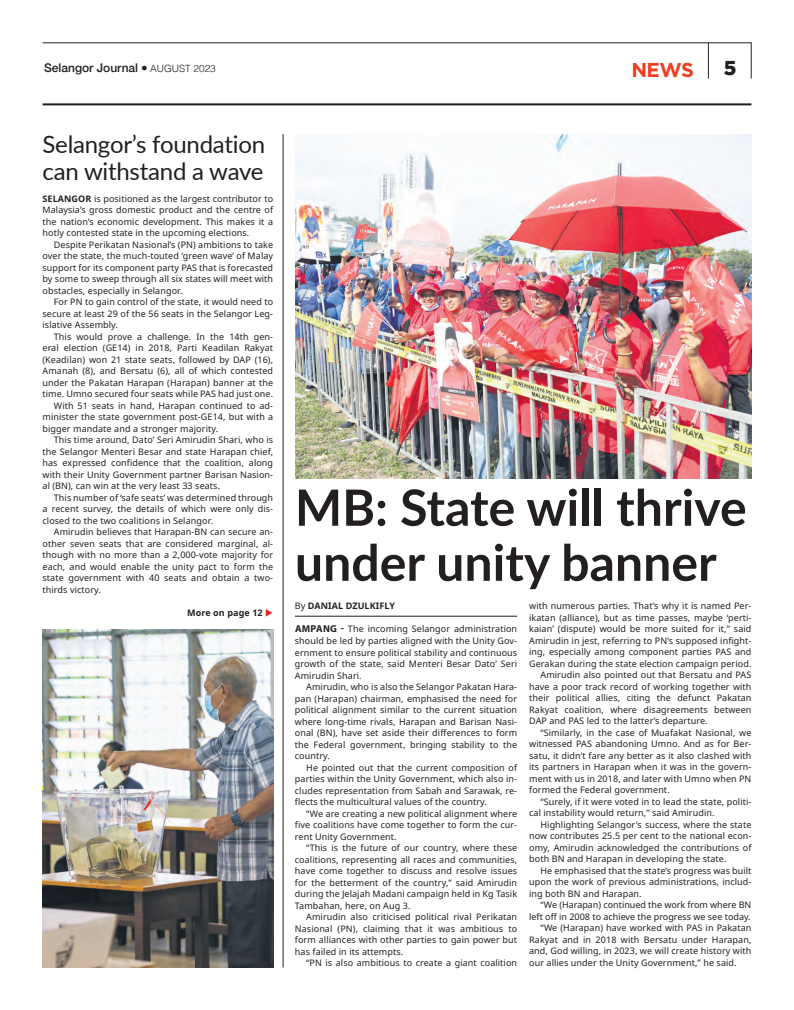
<style>
.page{position:relative;width:794px;height:1010px;background:#fff}
.page>*{position:absolute;margin:0;border:0;box-sizing:border-box;transform-origin:0 0}
._1st_LEAD{font:700 50px/55px "Lato";color:#231f20}
._2nd_lead{font:24px/27px "Lato";letter-spacing:-.01em;color:#231f20}
.t1{font:700 20px "Gotham";color:#ef3e22}
.t2{font:900 20px "Gotham";color:#231f20}
.t3{font:500 12px "Helvetica Neue";color:#231f20}
.BODYTEXT{font:9px/11.5px "Noto Sans";letter-spacing:.01em;color:#231f20;text-align:justify}
.Intro_Bold{font:9px/11.5px "Noto Sans";letter-spacing:.01em;color:#231f20;text-align:justify}
.Ruler{font:700 9px "Noto Sans";letter-spacing:.01em;color:#231f20}
.BODYTEXT-2{font:700 9px "Noto Sans";letter-spacing:.01em;color:#231f20}
.s1{font-family:"Helvetica";font-weight:300;font-size:10px}
.s2{font-weight:700}
.s3{color:#ee1d23}
.s4{font-weight:400}
.s5{font-family:"Myriad Pro";font-weight:700;font-size:10px}
</style>
<div class="page">
<hr style="left:43px;top:43px;width:708px;height:1px;background:#231f20">
<hr style="left:43px;top:103px;width:708px;height:2px;background:#231f20">
<hr style="left:751px;top:43px;width:1px;height:36px;background:#231f20">
<hr style="left:708px;top:43px;width:1px;height:36px;background:#231f20">
<img style="left:295px;top:134px;width:456px;height:344px">
<hr style="left:295px;top:616px;width:222px;height:1px;background:#231f20">
<hr style="left:283px;top:134px;width:1px;height:833px;background:#231f20">
<img style="left:43px;top:629px;width:230px;height:338px">
<p class="t3" style="left:44px;top:58px;width:173px">Selangor Journal ● <span class="s1">AUGUST 2023</span></p>
<p class="t1" style="left:631px;top:56px;width:64px">NEWS</p>
<p class="t2" style="left:724px;top:56px;width:14px">5</p>
<p class="_2nd_lead" style="left:43px;top:130px;width:224px">Selangor’s foundation can withstand a wave</p>
<p class="BODYTEXT" style="left:43px;top:193px;width:232px"><span class="s2">SELANGOR</span> is positioned as the largest contributor to Malaysia’s gross domestic product and the centre of the nation’s economic development. This makes it a hotly contested state in the upcoming elections.</p>
<p class="BODYTEXT" style="left:43px;top:239px;width:232px;text-indent:11px">Despite Perikatan Nasional’s (PN) ambitions to take over the state, the much-touted ‘green wave’ of Malay support for its component party PAS that is forecasted by some to sweep through all six states will meet with obstacles, especially in Selangor.</p>
<p class="BODYTEXT" style="left:43px;top:296px;width:232px;text-indent:11px">For PN to gain control of the state, it would need to secure at least 29 of the 56 seats in the Selangor Leg&shy;islative Assembly.</p>
<p class="BODYTEXT" style="left:43px;top:331px;width:232px;text-indent:11px">This would prove a challenge. In the 14th gen&shy;eral election (GE14) in 2018, Parti Keadilan Rakyat (Keadilan) won 21 state seats, followed by DAP (16), Amanah (8), and Bersatu (6), all of which contested under the Pakatan Harapan (Harapan) banner at the time. Umno secured four seats while PAS had just one.</p>
<p class="BODYTEXT" style="left:43px;top:400px;width:232px;text-indent:11px">With 51 seats in hand, Harapan continued to ad&shy;minister the state government post-GE14, but with a bigger mandate and a stronger majority.</p>
<p class="BODYTEXT" style="left:43px;top:434px;width:232px;text-indent:11px">This time around, Dato’ Seri Amirudin Shari, who is the Selangor Menteri Besar and state Harapan chief, has expressed confidence that the coalition, along with their Unity Government partner Barisan Nasion&shy;al (BN), can win at the very least 33 seats.</p>
<p class="BODYTEXT" style="left:43px;top:492px;width:232px;text-indent:11px">This number of ‘safe seats’ was determined through a recent survey, the details of which were only dis&shy;closed to the two coalitions in Selangor.</p>
<p class="BODYTEXT" style="left:43px;top:526px;width:232px;text-indent:11px">Amirudin believes that Harapan-BN can secure an&shy;other seven seats that are considered marginal, al&shy;though with no more than a 2,000-vote majority for each, and would enable the unity pact to form the state government with 40 seats and obtain a two&shy;thirds victory.</p>
<p class="BODYTEXT-2" style="left:187px;top:606px;width:87px">More on page 12 <span class="s3">◆</span></p>
<p class="_1st_LEAD" style="left:295px;top:477px;width:453px">MB: State will thrive under unity banner</p>
<p class="Ruler" style="left:295px;top:599px;width:102px"><span class="s4">By</span> DANIAL DZULKIFLY</p>
<p class="Intro_Bold" style="left:295px;top:623px;width:224px"><span class="s5">AMPANG -</span> The incoming Selangor administration should be led by parties aligned with the Unity Gov&shy;ernment to ensure political stability and continuous growth of the state, said Menteri Besar Dato’ Seri Amirudin Shari.</p>
<p class="BODYTEXT" style="left:295px;top:681px;width:224px;text-indent:11px">Amirudin, who is also the Selangor Pakatan Hara&shy;pan (Harapan) chairman, emphasised the need for political alignment similar to the current situation where long-time rivals, Harapan and Barisan Nasi&shy;onal (BN), have set aside their differences to form the Federal government, bringing stability to the country.</p>
<p class="BODYTEXT" style="left:295px;top:761px;width:224px;text-indent:11px">He pointed out that the current composition of parties within the Unity Government, which also in&shy;cludes representation from Sabah and Sarawak, re&shy;flects the multicultural values of the country.</p>
<p class="BODYTEXT" style="left:295px;top:807px;width:224px;text-indent:11px">“We are creating a new political alignment where five coalitions have come together to form the cur&shy;rent Unity Government.</p>
<p class="BODYTEXT" style="left:295px;top:842px;width:224px;text-indent:11px">“This is the future of our country, where these coalitions, representing all races and communities, have come together to discuss and resolve issues for the betterment of the country,” said Amirudin during the Jelajah Madani campaign held in Kg Tasik Tambahan, here, on Aug 3.</p>
<p class="BODYTEXT" style="left:295px;top:911px;width:224px;text-indent:11px">Amirudin also criticised political rival Perikatan Nasional (PN), claiming that it was ambitious to form alliances with other parties to gain power but has failed in its attempts.</p>
<p class="BODYTEXT" style="left:306px;top:957px;width:212px">“PN is also ambitious to create a giant coalition</p>
<p class="BODYTEXT" style="left:529px;top:600px;width:224px">with numerous parties. That’s why it is named Per&shy;ikatan (alliance), but as time passes, maybe ‘perti&shy;kaian’ (dispute) would be more suited for it,” said Amirudin in jest, referring to PN’s supposed infight&shy;ing, especially among component parties PAS and Gerakan during the state election campaign period.</p>
<p class="BODYTEXT" style="left:529px;top:669px;width:224px;text-indent:11px">Amirudin also pointed out that Bersatu and PAS have a poor track record of working together with their political allies, citing the defunct Pakatan Rakyat coalition, where disagreements between DAP and PAS led to the latter’s departure.</p>
<p class="BODYTEXT" style="left:529px;top:726px;width:224px;text-indent:11px">“Similarly, in the case of Muafakat Nasional, we witnessed PAS abandoning Umno. And as for Ber&shy;satu, it didn’t fare any better as it also clashed with its partners in Harapan when it was in the govern&shy;ment with us in 2018, and later with Umno when PN formed the Federal government.</p>
<p class="BODYTEXT" style="left:529px;top:795px;width:224px;text-indent:11px">“Surely, if it were voted in to lead the state, politi&shy;cal instability would return,” said Amirudin.</p>
<p class="BODYTEXT" style="left:529px;top:818px;width:224px;text-indent:11px">Highlighting Selangor's success, where the state now contributes 25.5 per cent to the national econ&shy;omy, Amirudin acknowledged the contributions of both BN and Harapan in developing the state.</p>
<p class="BODYTEXT" style="left:529px;top:864px;width:224px;text-indent:11px">He emphasised that the state’s progress was built upon the work of previous administrations, includ&shy;ing both BN and Harapan.</p>
<p class="BODYTEXT" style="left:529px;top:899px;width:224px;text-align:right">“We (Harapan) continued the work from where BN left off in 2008 to achieve the progress we see today.</p>
<p class="BODYTEXT" style="left:529px;top:922px;width:224px;text-indent:11px">“We (Harapan) have worked with PAS in Pakatan Rakyat and in 2018 with Bersatu under Harapan, and, God willing, in 2023, we will create history with our allies under the Unity Government,” he said.</p>
</div>
